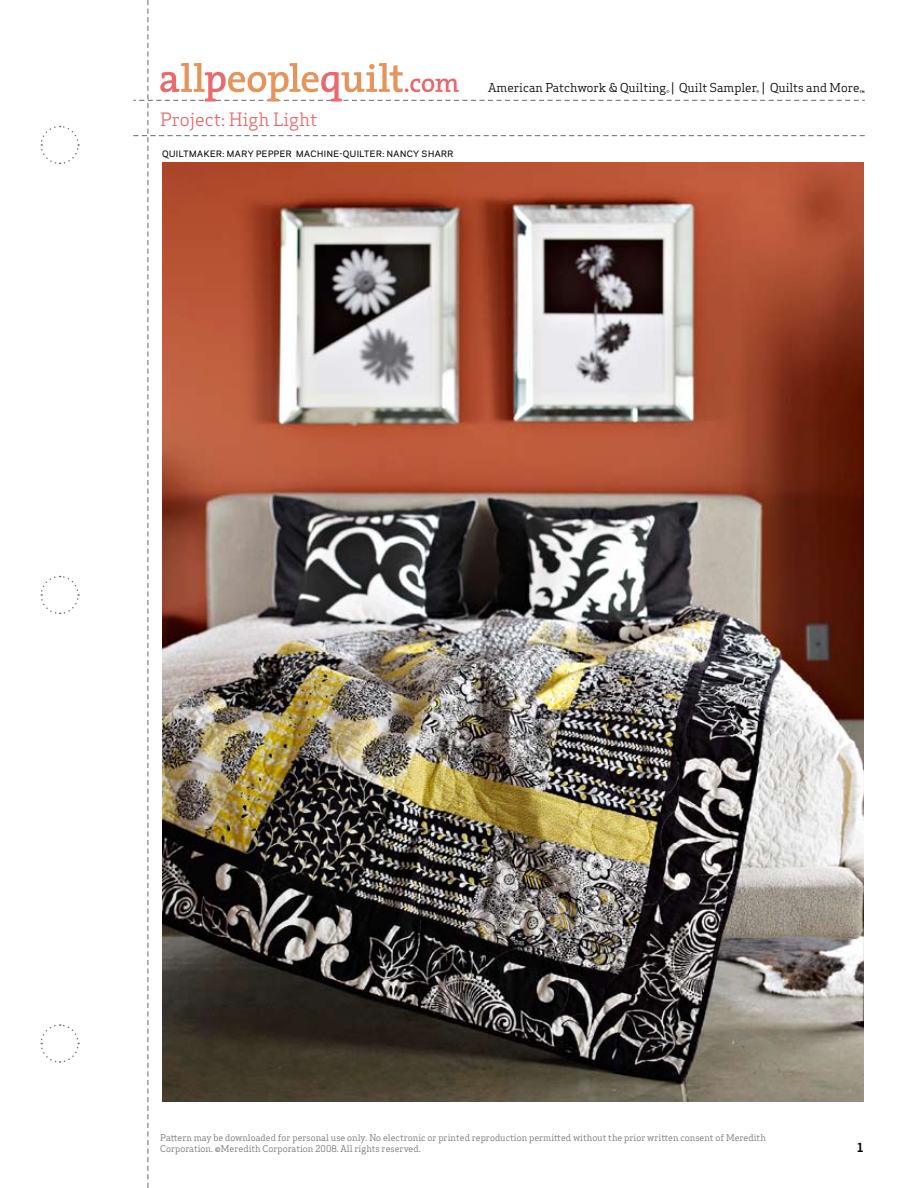
<style>
.page{position:relative;width:918px;height:1188px;background:#fff}
.page>*{position:absolute;margin:0;border:0;box-sizing:border-box;transform-origin:0 0}
.t1{font:18px "Apex Serif";color:#e9696c}
.t2{font:12px "Apex Serif";color:#000}
.t3{font:9px/10.8px "Apex Serif";color:#6d6f71}
.t4{font:500 8.25px "Galaxie Polaris";letter-spacing:.055em;color:#000}
</style>
<div class="page">
<svg style="left:40px;top:125px;width:40px;height:40px"></svg>
<svg style="left:40px;top:1024px;width:40px;height:39px"></svg>
<svg style="left:40px;top:575px;width:40px;height:40px"></svg>
<img style="left:133px;top:0;width:732px;height:1188px">
<h1 class="t1" style="left:160px;top:108px;width:159px">Project: High Light</h1>
<p class="t4" style="left:162px;top:148px;width:293px">QUILTMAKER: MARY PEPPER MACHINE-QUILTER: NANCY SHARR</p>
<h2 class="t2" style="left:488px;top:80px;width:373px">American Patchwork &amp; Quilting | Quilt Sampler | Quilts and More</h2>
<p class="t3" style="left:160px;top:1132px;width:607px">Pattern may be downloaded for personal use only. No electronic or printed reproduction permitted without the prior written consent of Meredith<br>Corporation. ©Meredith Corporation 2008. All rights reserved.</p>
</div>
